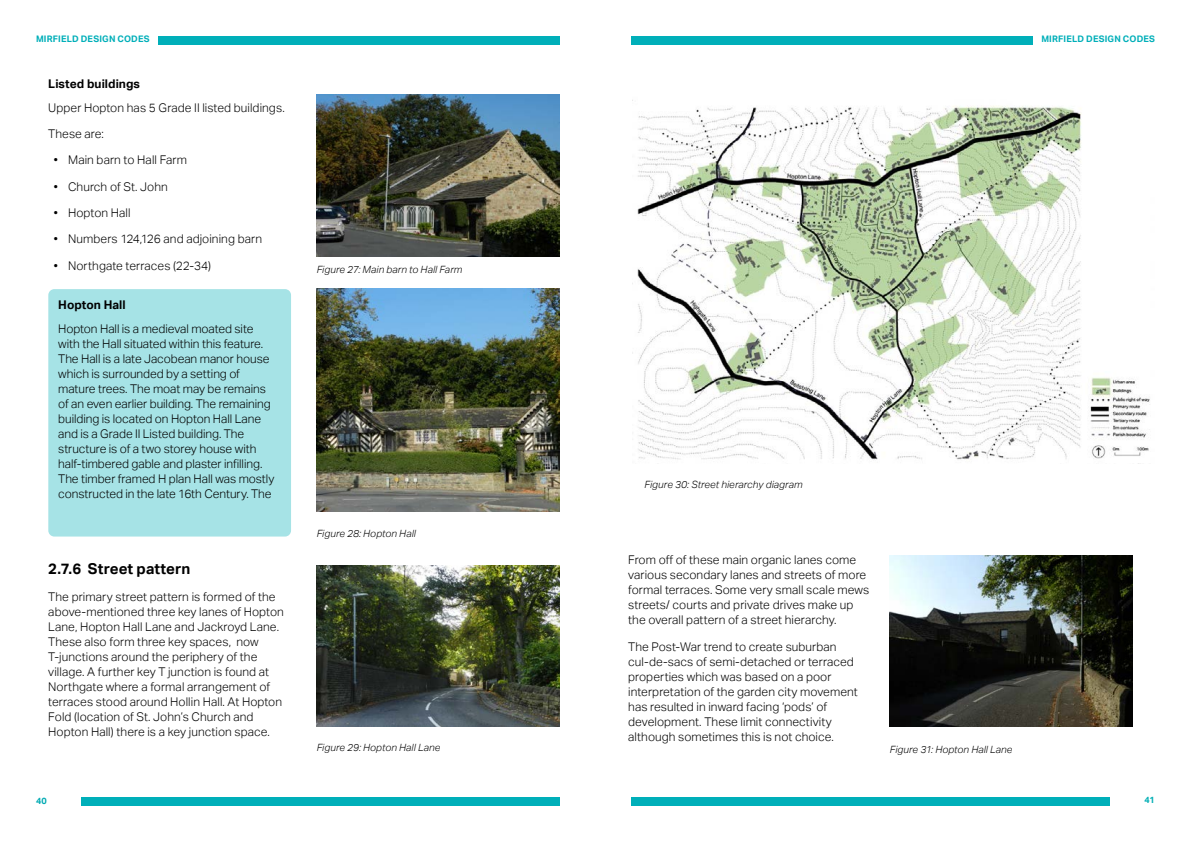
<style>
.page{position:relative;width:1191px;height:842px;background:#fff}
.page>*{position:absolute;margin:0;border:0;box-sizing:border-box;transform-origin:0 0}
.t1{font:700 15px "AECOM Sans";letter-spacing:.005em;color:#000}
.t2{font:300 12px/15px "AECOM Sans";color:#000}
.t3{font:700 12px "AECOM Sans";letter-spacing:.005em;color:#000}
.t4{font:italic 300 10px "AECOM Sans";letter-spacing:.01em;color:#000}
.t5{font:700 9px "AECOM Sans";letter-spacing:.02em;color:#00afb9}
.t6{font:700 9px "AECOM Sans";color:#00aab3}
.t7{font:700 9px "AECOM Sans";color:#02afb5}
</style>
<div class="page">
<div style="left:158px;top:36px;width:401px;height:9px;background:#00afb9"></div>
<div style="left:81px;top:797px;width:478px;height:9px;background:#00afb9"></div>
<div style="left:631px;top:36px;width:402px;height:9px;background:#00afb9"></div>
<div style="left:631px;top:797px;width:479px;height:9px;background:#00afb9"></div>
<img style="left:317px;top:95px;width:242px;height:162px">
<img style="left:317px;top:289px;width:242px;height:223px">
<img style="left:317px;top:565px;width:242px;height:162px">
<div style="left:48px;top:289px;width:243px;height:247px;background:#a6e3e6;border-radius:6px"></div>
<img style="left:637px;top:105px;width:513px;height:359px">
<img style="left:890px;top:556px;width:242px;height:171px">
<p class="t5" style="left:36px;top:34px;width:115px">MIRFIELD DESIGN CODES</p>
<p class="t5" style="left:1041px;top:34px;width:115px">MIRFIELD DESIGN CODES</p>
<p class="t3" style="left:48px;top:76px;width:93px">Listed buildings</p>
<p class="t2" style="left:48px;top:94px;width:238px;line-height:26.3px">Upper Hopton has 5 Grade II listed buildings.<br>These are:</p>
<p class="t2" style="left:54px;top:153px;width:134px">• Main barn to Hall Farm</p>
<p class="t2" style="left:54px;top:179px;width:115px">• Church of St. John</p>
<p class="t2" style="left:54px;top:205px;width:78px">• Hopton Hall</p>
<p class="t2" style="left:54px;top:232px;width:209px">• Numbers 124,126 and adjoining barn</p>
<p class="t2" style="left:54px;top:258px;width:159px">• Northgate terraces (22-34)</p>
<p class="t3" style="left:58px;top:297px;width:69px">Hopton Hall</p>
<p class="t2" style="left:58px;top:321px;width:218px">Hopton Hall is a medieval moated site with the Hall situated within this feature.<br>The Hall is a late Jacobean manor house which is surrounded by a setting of mature trees. The moat may be remains of an even earlier building. The remaining building is located on Hopton Hall Lane and is a Grade II Listed building. The structure is of a two storey house with half-timbered gable and plaster infilling.<br>The timber framed H plan Hall was mostly constructed in the late 16th Century. The</p>
<p class="t1" style="left:48px;top:560px;width:143px">2.7.6 Street pattern</p>
<p class="t2" style="left:48px;top:589px;width:237px">The primary street pattern is formed of the above-mentioned three key lanes of Hopton Lane, Hopton Hall Lane and Jackroyd Lane.<br>These also form three key spaces, now T-junctions around the periphery of the village. A further key T junction is found at Northgate where a formal arrangement of terraces stood around Hollin Hall. At Hopton Fold (location of St. John’s Church and Hopton Hall) there is a key junction space.</p>
<p class="t4" style="left:317px;top:264px;width:147px">Figure 27: Main barn to Hall Farm</p>
<p class="t4" style="left:317px;top:527px;width:101px">Figure 28: Hopton Hall</p>
<p class="t4" style="left:644px;top:479px;width:159px">Figure 30: Street hierarchy diagram</p>
<p class="t2" style="left:628px;top:553px;width:242px">From off of these main organic lanes come various secondary lanes and streets of more formal terraces. Some very small scale mews streets/ courts and private drives make up the overall pattern of a street hierarchy.</p>
<p class="t2" style="left:628px;top:639px;width:231px">The Post-War trend to create suburban cul-de-sacs of semi-detached or terraced properties which was based on a poor interpretation of the garden city movement has resulted in inward facing ‘pods’ of development. These limit connectivity although sometimes this is not choice.</p>
<p class="t4" style="left:317px;top:742px;width:125px">Figure 29: Hopton Hall Lane</p>
<p class="t4" style="left:890px;top:744px;width:124px">Figure 31: Hopton Hall Lane</p>
<p class="t6" style="left:36px;top:795px;width:12px">40</p>
<p class="t7" style="left:1144px;top:795px;width:12px">41</p>
</div>
